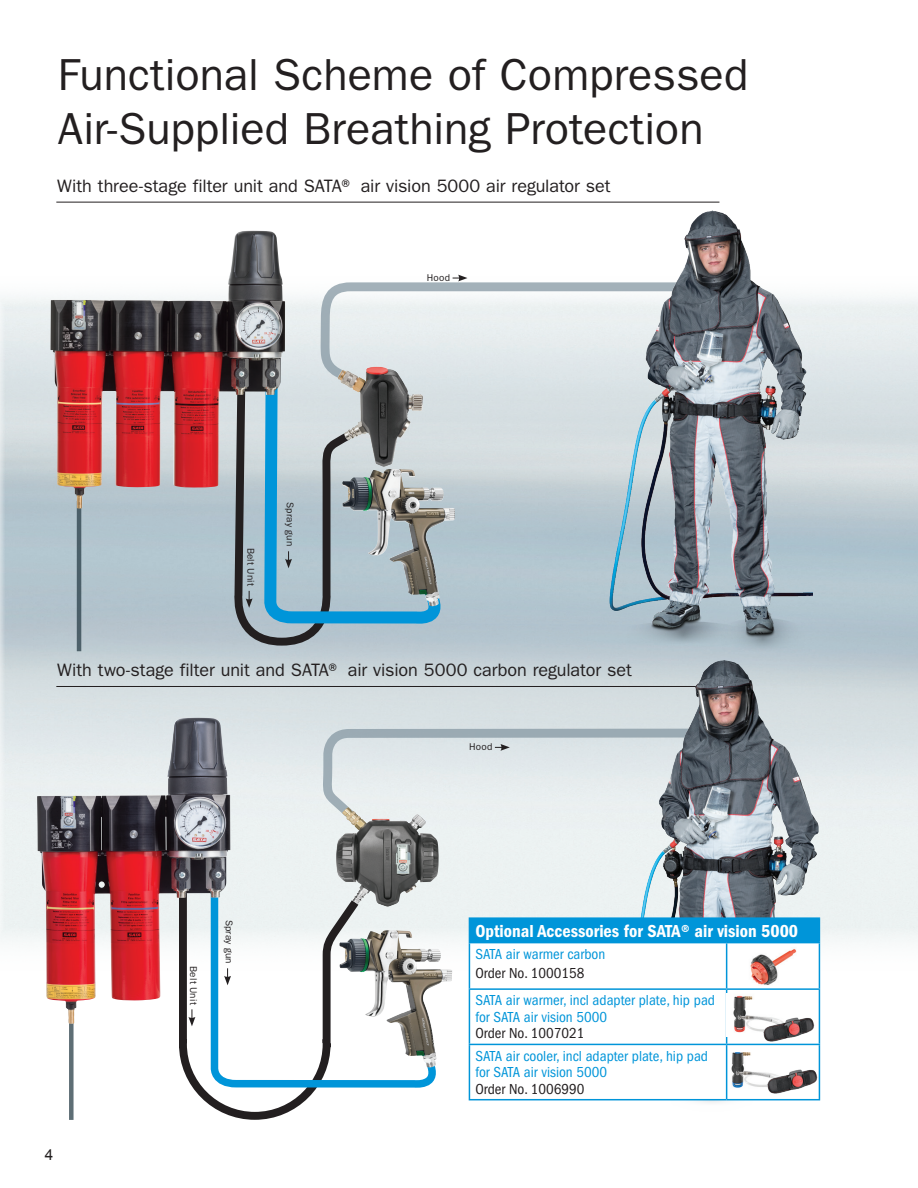
<style>
.page{position:relative;width:918px;height:1188px;background:#fff}
.page>*{position:absolute;margin:0;border:0;box-sizing:border-box;transform-origin:0 0}
.t1{font:45px/54px "ITC Franklin Gothic Std";color:#231f20}
.t2{font:18px "ITC Franklin Gothic Std";letter-spacing:-.005em;color:#231f20}
.t3{font:18px "ITC Franklin Gothic Std Dm Cd";color:#fff}
.t4{font:15.3px "Arial";color:#231f20}
.t5{font:condensed 15px/16.5px "ITC Franklin Gothic Std";color:#0095d9}
.t6{font:condensed 15px "ITC Franklin Gothic Std";color:#231f20}
.t7{font:9.9px "ITC Franklin Gothic Std";letter-spacing:.02em;color:#231f20}
</style>
<div class="page">
<img style="left:0;top:274px;width:918px;height:700px">
<hr style="left:56px;top:202px;width:663px;height:1px;background:#231f20">
<hr style="left:56px;top:686px;width:663px;height:1px;background:#231f20">
<svg style="left:662px;top:1072px;width:99px;height:41px"></svg>
<svg style="left:231px;top:509px;width:27px;height:314px;background:#b6c0c4"></svg>
<svg style="left:319px;top:275px;width:235px;height:107px"></svg>
<hr style="left:77px;top:501px;width:4px;height:150px;background:#4b5f69">
<img style="left:554px;top:201px;width:258px;height:459px">
<svg style="left:258px;top:365px;width:182px;height:620px;background:#b1c5ce"></svg>
<img style="left:342px;top:476px;width:71px;height:86px">
<img style="left:325px;top:361px;width:108px;height:115px">
<svg style="left:285px;top:551px;width:7px;height:17px"></svg>
<div style="left:69px;top:979px;width:5px;height:141px;background:#5e6e75"></div>
<img style="left:620px;top:660px;width:104px;height:257px">
<svg style="left:179px;top:823px;width:157px;height:297px"></svg>
<svg style="left:207px;top:828px;width:230px;height:263px"></svg>
<img style="left:339px;top:931px;width:72px;height:92px">
<img style="left:336px;top:825px;width:82px;height:85px">
<svg style="left:322px;top:727px;width:372px;height:98px;background:#d3dadd"></svg>
<div style="left:469px;top:918px;width:350px;height:25px;background:#0095d9"></div>
<svg style="left:470px;top:943px;width:349px;height:156px"></svg>
<hr style="left:469px;top:917px;width:258px;height:2px;background:#0095d9">
<hr style="left:727px;top:917px;width:93px;height:2px;background:#0095d9">
<svg style="left:819px;top:919px;width:1px;height:23px"></svg>
<hr style="left:469px;top:943px;width:1px;height:45px;background:#0095d9">
<hr style="left:726px;top:943px;width:1px;height:45px;background:#0095d9">
<hr style="left:819px;top:943px;width:1px;height:45px;background:#0095d9">
<hr style="left:469px;top:990px;width:1px;height:54px;background:#0095d9">
<hr style="left:726px;top:990px;width:1px;height:54px;background:#0095d9">
<hr style="left:819px;top:990px;width:1px;height:54px;background:#0095d9">
<hr style="left:469px;top:1045px;width:1px;height:54px;background:#0095d9">
<hr style="left:726px;top:1045px;width:1px;height:54px;background:#0095d9">
<hr style="left:819px;top:1045px;width:1px;height:54px;background:#0095d9">
<hr style="left:727px;top:942px;width:93px;height:1px;background:#0095d9">
<hr style="left:469px;top:988px;width:258px;height:2px;background:#0095d9">
<hr style="left:727px;top:988px;width:93px;height:2px;background:#0095d9">
<hr style="left:469px;top:1044px;width:258px;height:1px;background:#0095d9">
<hr style="left:727px;top:1044px;width:93px;height:1px;background:#0095d9">
<hr style="left:469px;top:1099px;width:258px;height:1px;background:#0095d9">
<hr style="left:727px;top:1099px;width:93px;height:1px;background:#0095d9">
<img style="left:747px;top:946px;width:52px;height:40px">
<img style="left:727px;top:993px;width:65px;height:44px">
<img style="left:763px;top:1015px;width:56px;height:29px">
<img style="left:730px;top:1052px;width:56px;height:36px">
<img style="left:766px;top:1067px;width:55px;height:30px">
<img style="left:50px;top:231px;width:225px;height:278px">
<img style="left:37px;top:718px;width:174px;height:306px">
<h1 class="t1" style="left:58px;top:48px;width:692px">Functional Scheme of Compressed<br>Air-Supplied Breathing Protection</h1>
<p class="t2" style="left:57px;top:176px;width:555px">With three-stage filter unit and SATA® air vision 5000 air regulator set</p>
<p class="t7" style="left:256px;top:548px;width:40px;rotate:90deg">Belt Unit</p>
<p class="t7" style="left:296px;top:502px;width:46px;rotate:90deg">Spray gun</p>
<p class="t7" style="left:427px;top:272px;width:25px">Hood</p>
<p class="t2" style="left:57px;top:659px;width:576px">With two-stage filter unit and SATA® air vision 5000 carbon regulator set</p>
<p class="t4" style="left:45px;top:1145px;width:10px">4</p>
<p class="t7" style="left:199px;top:966px;width:40px;rotate:90deg">Belt Unit</p>
<p class="t7" style="left:235px;top:920px;width:46px;rotate:90deg">Spray gun</p>
<p class="t7" style="left:469px;top:741px;width:25px">Hood</p>
<p class="t3" style="left:475px;top:920px;width:324px">Optional Accessories for SATA® air vision 5000</p>
<p class="t5" style="left:475px;top:946px;width:131px">SATA air warmer carbon</p>
<p class="t6" style="left:475px;top:965px;width:111px">Order No. 1000158</p>
<p class="t5" style="left:475px;top:992px;width:241px">SATA air warmer, incl adapter plate, hip pad for SATA air vision 5000</p>
<p class="t6" style="left:475px;top:1025px;width:111px">Order No. 1007021</p>
<p class="t5" style="left:475px;top:1048px;width:234px">SATA air cooler, incl adapter plate, hip pad for SATA air vision 5000</p>
<p class="t6" style="left:475px;top:1080px;width:111px">Order No. 1006990</p>
</div>
